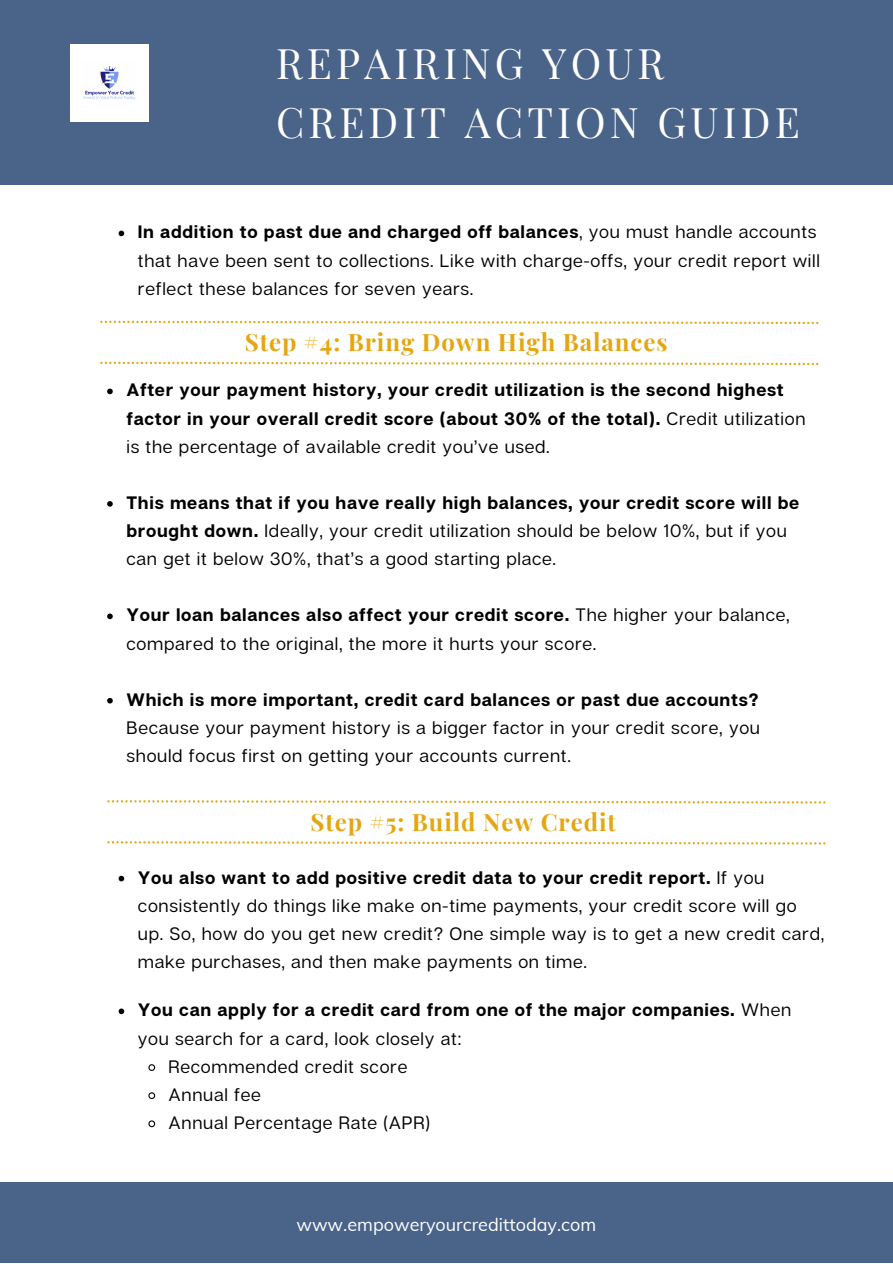
<style>
.page{position:relative;width:893px;height:1264px;background:#fff}
.page>*{position:absolute;margin:0;border:0;box-sizing:border-box;transform-origin:0 0}
.t1{font:41.25px/59.6px "Playfair Display";letter-spacing:.1em;color:#fff}
.t2{font:700 24px "Playfair Display";letter-spacing:.04em;color:#e4a611}
.t3{font:18px/28px "Articulat CF";letter-spacing:.04em;color:#000}
.t4{font:700 18px/28px "Articulat CF";letter-spacing:.04em;color:#000}
.t5{font:18px "Muli";color:#fff}
.s1{font-weight:700}
.s2{font-weight:400}
</style>
<div class="page">
<div style="left:0;top:0;width:892px;height:184px;background:#4a6389"></div>
<div style="left:0;top:1182px;width:892px;height:80px;background:#4a6389"></div>
<svg style="left:100px;top:321px;width:718px;height:3px"></svg>
<svg style="left:100px;top:362px;width:718px;height:3px"></svg>
<svg style="left:107px;top:800px;width:718px;height:3px"></svg>
<svg style="left:107px;top:841px;width:718px;height:3px"></svg>
<img style="left:71px;top:44px;width:77px;height:78px">
<svg style="left:119px;top:230px;width:5px;height:6px"></svg>
<svg style="left:107px;top:388px;width:6px;height:6px"></svg>
<svg style="left:107px;top:501px;width:6px;height:5px"></svg>
<svg style="left:107px;top:613px;width:6px;height:6px"></svg>
<svg style="left:107px;top:698px;width:6px;height:5px"></svg>
<svg style="left:119px;top:875px;width:5px;height:6px"></svg>
<svg style="left:119px;top:1008px;width:5px;height:6px"></svg>
<svg style="left:148px;top:1064px;width:8px;height:7px"></svg>
<svg style="left:148px;top:1092px;width:8px;height:7px"></svg>
<svg style="left:148px;top:1120px;width:8px;height:7px"></svg>
<p class="t1" style="left:276px;top:32px;width:525px">REPAIRING YOUR<br>CREDIT ACTION GUIDE</p>
<p class="t3" style="left:138px;top:217px;width:683px"><span class="s1">In addition to past due and charged off balances</span>, you must handle accounts that have been sent to collections. Like with charge-offs, your credit report will reflect these balances for seven years.</p>
<p class="t2" style="left:245px;top:325px;width:424px">Step #4: Bring Down High Balances</p>
<p class="t4" style="left:126px;top:375px;width:680px">After your payment history, your credit utilization is the second highest factor in your overall credit score (about 30% of the total). <span class="s2">Credit utilization is the percentage of available credit you’ve used.</span></p>
<p class="t3" style="left:126px;top:488px;width:674px"><span class="s1">This means that if you have really high balances, your credit score will be brought down.</span> Ideally, your credit utilization should be below 10%, but if you can get it below 30%, that’s a good starting place.</p>
<p class="t3" style="left:126px;top:600px;width:664px"><span class="s1">Your loan balances also affect your credit score.</span> The higher your balance, compared to the original, the more it hurts your score.</p>
<p class="t3" style="left:126px;top:685px;width:635px;text-align:justify"><span class="s1">Which is more important, credit card balances or past due accounts?<br></span>Because your payment history is a bigger factor in your credit score, you should focus first on getting your accounts current.</p>
<p class="t2" style="left:310px;top:804px;width:307px">Step #5: Build New Credit</p>
<p class="t3" style="left:138px;top:862px;width:688px"><span class="s1">You also want to add positive credit data to your credit report.</span> If you consistently do things like make on-time payments, your credit score will go up. So, how do you get new credit? One simple way is to get a new credit card, make purchases, and then make payments on time.</p>
<p class="t4" style="left:138px;top:995px;width:654px">You can apply for a credit card from one of the major companies. <span class="s2">When you search for a card, look closely at:</span></p>
<p class="t3" style="left:168px;top:1051px;width:240px">Recommended credit score</p>
<p class="t3" style="left:168px;top:1079px;width:94px">Annual fee</p>
<p class="t3" style="left:168px;top:1107px;width:263px">Annual Percentage Rate (APR)</p>
<p class="t5" style="left:296px;top:1212px;width:301px">www.empoweryourcredittoday.com</p>
</div>
